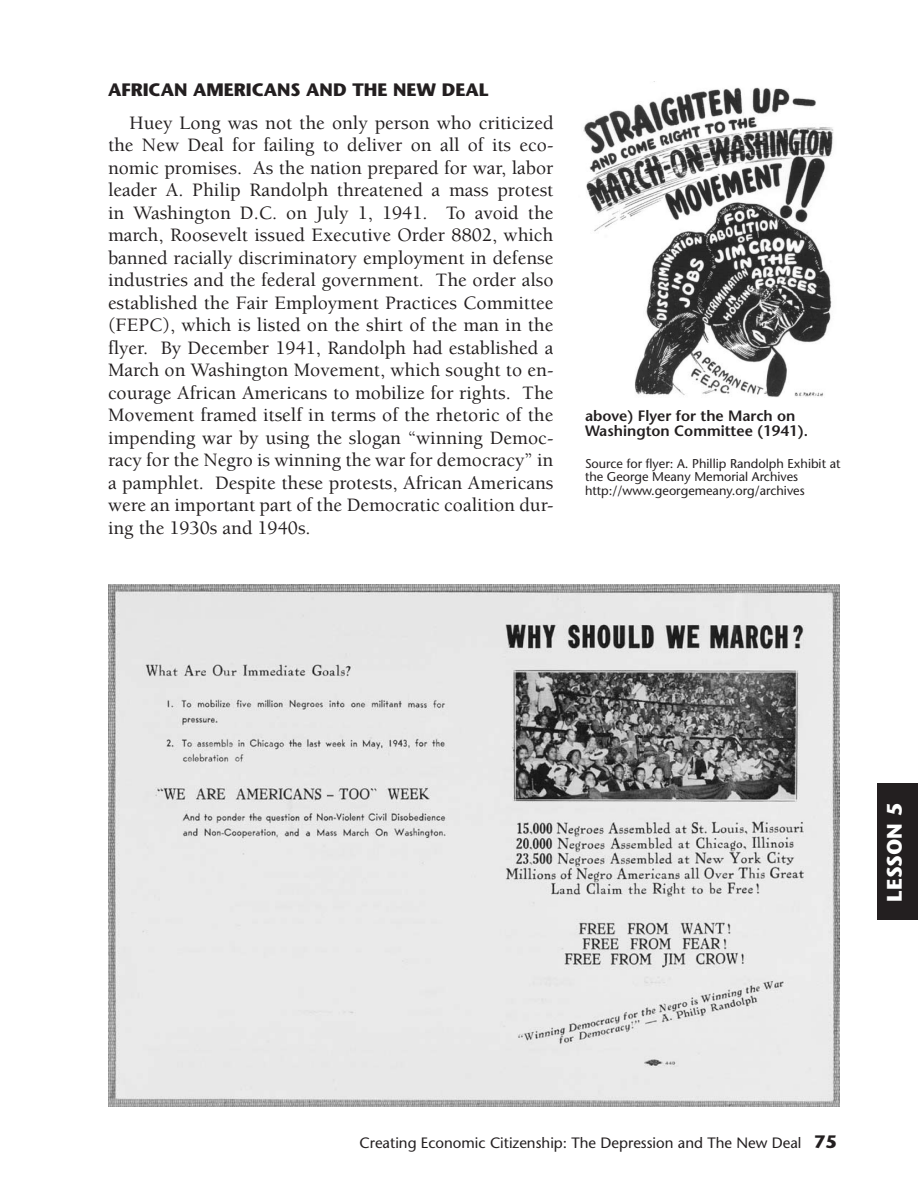
<style>
.page{position:relative;width:918px;height:1188px;background:#fff}
.page>*{position:absolute;margin:0;border:0;box-sizing:border-box;transform-origin:0 0}
.t1{font:700 21px "Stone Sans";color:#fff}
.t2{font:500 19.5px/22.5px "Berkeley";color:#231f20;text-align:justify}
.t3{font:700 18px "Stone Sans";color:#231f20}
.t4{font:15px "Stone Sans";color:#231f20}
.t5{font:600 15px/15px "Stone Sans";color:#231f20}
.t6{font:12.75px/13.5px "Stone Sans";color:#231f20}
.s1{font-weight:700;font-size:18px}
</style>
<div class="page">
<img style="left:108px;top:584px;width:731px;height:523px">
<img style="left:583px;top:81px;width:251px;height:316px">
<div style="left:878px;top:783px;width:40px;height:137px;background:#231f20"></div>
<p class="t3" style="left:108px;top:78px;width:382px">AFRICAN AMERICANS AND THE NEW DEAL</p>
<p class="t2" style="left:108px;top:112px;width:447px;text-indent:22px">Huey Long was not the only person who criticized the New Deal for failing to deliver on all of its eco&shy;nomic promises. As the nation prepared for war, labor leader A. Philip Randolph threatened a mass protest in Washington D.C. on July 1, 1941. To avoid the march, Roosevelt issued Executive Order 8802, which banned racially discriminatory employment in defense industries and the federal government. The order also established the Fair Employment Practices Committee (FEPC), which is listed on the shirt of the man in the flyer. By December 1941, Randolph had established a March on Washington Movement, which sought to en&shy;courage African Americans to mobilize for rights. The Movement framed itself in terms of the rhetoric of the impending war by using the slogan “winning Democ&shy;racy for the Negro is winning the war for democracy” in a pamphlet. Despite these protests, African Americans were an important part of the Democratic coalition dur&shy;ing the 1930s and 1940s.</p>
<p class="t5" style="left:585px;top:408px;width:225px">above) Flyer for the March on<br>Washington Committee (1941).</p>
<p class="t6" style="left:585px;top:457px;width:257px">Source for flyer: A. Phillip Randolph Exhibit at the George Meany Memorial Archives http://www.georgemeany.org/archives</p>
<p class="t1" style="left:881px;top:902px;width:100px;rotate:-90deg">LESSON 5</p>
<p class="t4" style="left:360px;top:1134px;width:479px">Creating Economic Citizenship: The Depression and The New Deal <span class="s1">75</span></p>
</div>
